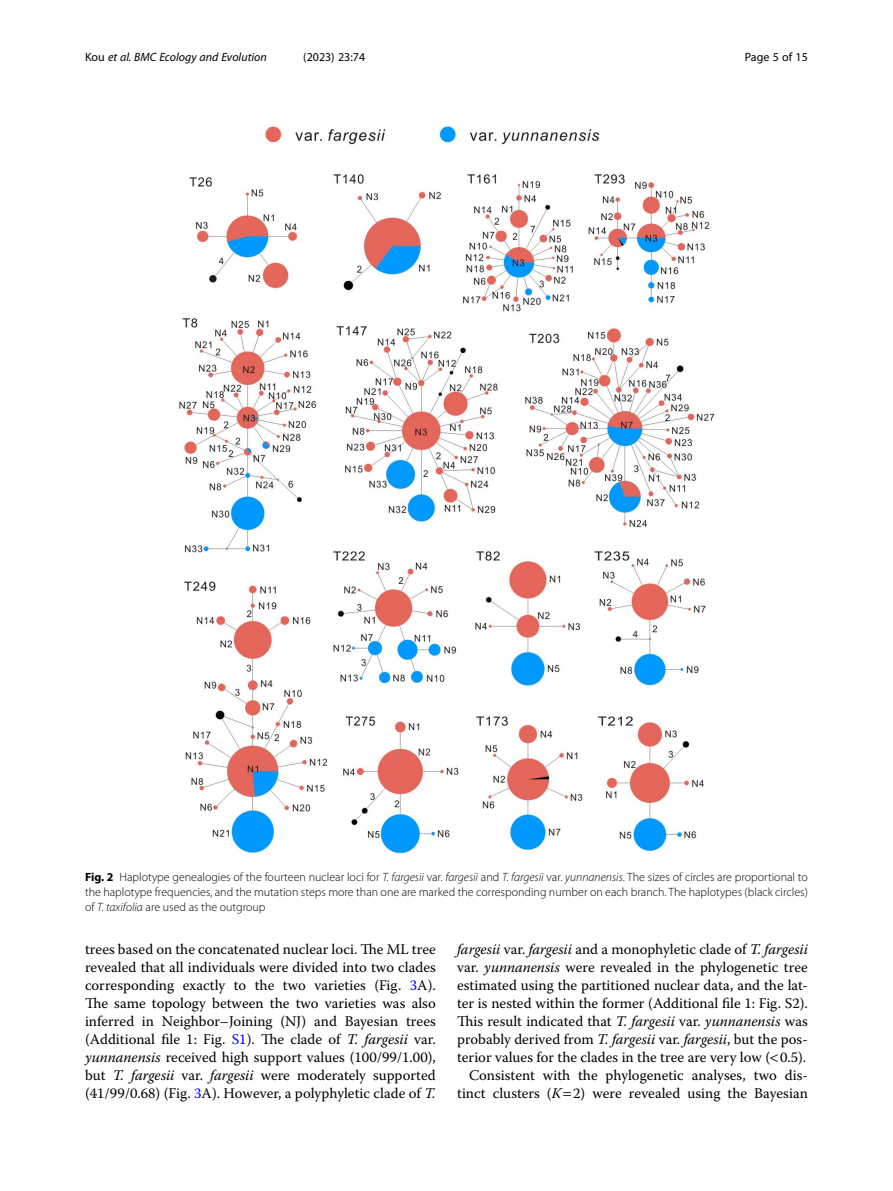
<style>
.page{position:relative;width:893px;height:1191px;background:#fff}
.page>*{position:absolute;margin:0;border:0;box-sizing:border-box;transform-origin:0 0}
.Body_Text{font:14.7px/18px "Warnock Pro";color:#000;text-align:justify}
.Body_Text_Indent{font:14.7px/18px "Warnock Pro";color:#000;text-align:right}
.Figure_Caption{font:300 12px/15px "Myriad Pro";color:#000;text-align:justify}
.t1{font:italic 12px "Myriad Pro";color:#000}
.t2{font:12px "Myriad Pro";color:#000}
.s1{font-style:normal}
.s2{font-weight:700}
.s3{font-style:italic}
.s4{color:#00f}
</style>
<div class="page">
<img style="left:179px;top:126px;width:535px;height:728px">
<p class="t1" style="left:85px;top:50px;width:183px"><span class="s1">Kou</span> et al. BMC Ecology and Evolution</p>
<p class="t2" style="left:303px;top:50px;width:63px">(2023) 23:74</p>
<p class="t2" style="left:745px;top:50px;width:65px">Page 5 of 15</p>
<p class="Figure_Caption" style="left:85px;top:869px;width:724px"><span class="s2">Fig. 2</span> Haplotype genealogies of the fourteen nuclear loci for <span class="s3">T. fargesii</span> var. <span class="s3">fargesii</span> and <span class="s3">T. fargesii</span> var. <span class="s3">yunnanensis</span>. The sizes of circles are proportional to the haplotype frequencies, and the mutation steps more than one are marked the corresponding number on each branch. The haplotypes (black circles) of <span class="s3">T. taxifolia</span> are used as the outgroup</p>
<p class="Body_Text" style="left:85px;top:940px;width:352px">trees based on the concatenated nuclear loci. The ML tree revealed that all individuals were divided into two clades corresponding exactly to the two varieties (Fig. <span class="s4">3</span>A).<br>The same topology between the two varieties was also inferred in Neighbor–Joining (NJ) and Bayesian trees (Additional file 1: Fig. <span class="s4">S1</span>). The clade of <span class="s3">T. fargesii</span> var. <span class="s3">yunnanensis</span> received high support values (100/99/1.00), but <span class="s3">T. fargesii</span> var. <span class="s3">fargesii</span> were moderately supported (41/99/0.68) (Fig. <span class="s4">3</span>A). However, a polyphyletic clade of <span class="s3">T.</span></p>
<p class="Body_Text" style="left:457px;top:940px;width:352px"><span class="s3">fargesii</span> var. <span class="s3">fargesii</span> and a monophyletic clade of <span class="s3">T. fargesii </span>var. <span class="s3">yunnanensis</span> were revealed in the phylogenetic tree estimated using the partitioned nuclear data, and the lat&shy;ter is nested within the former (Additional file 1: Fig. S2).<br>This result indicated that <span class="s3">T. fargesii</span> var. <span class="s3">yunnanensis</span> was probably derived from <span class="s3">T. fargesii</span> var. <span class="s3">fargesii</span>, but the pos&shy;terior values for the clades in the tree are very low ( 0.5).</p>
<p class="Body_Text_Indent" style="left:457px;top:1066px;width:352px">Consistent with the phylogenetic analyses, two dis&shy;tinct clusters (<span class="s3">K</span> 2) were revealed using the Bayesian</p>
</div>
